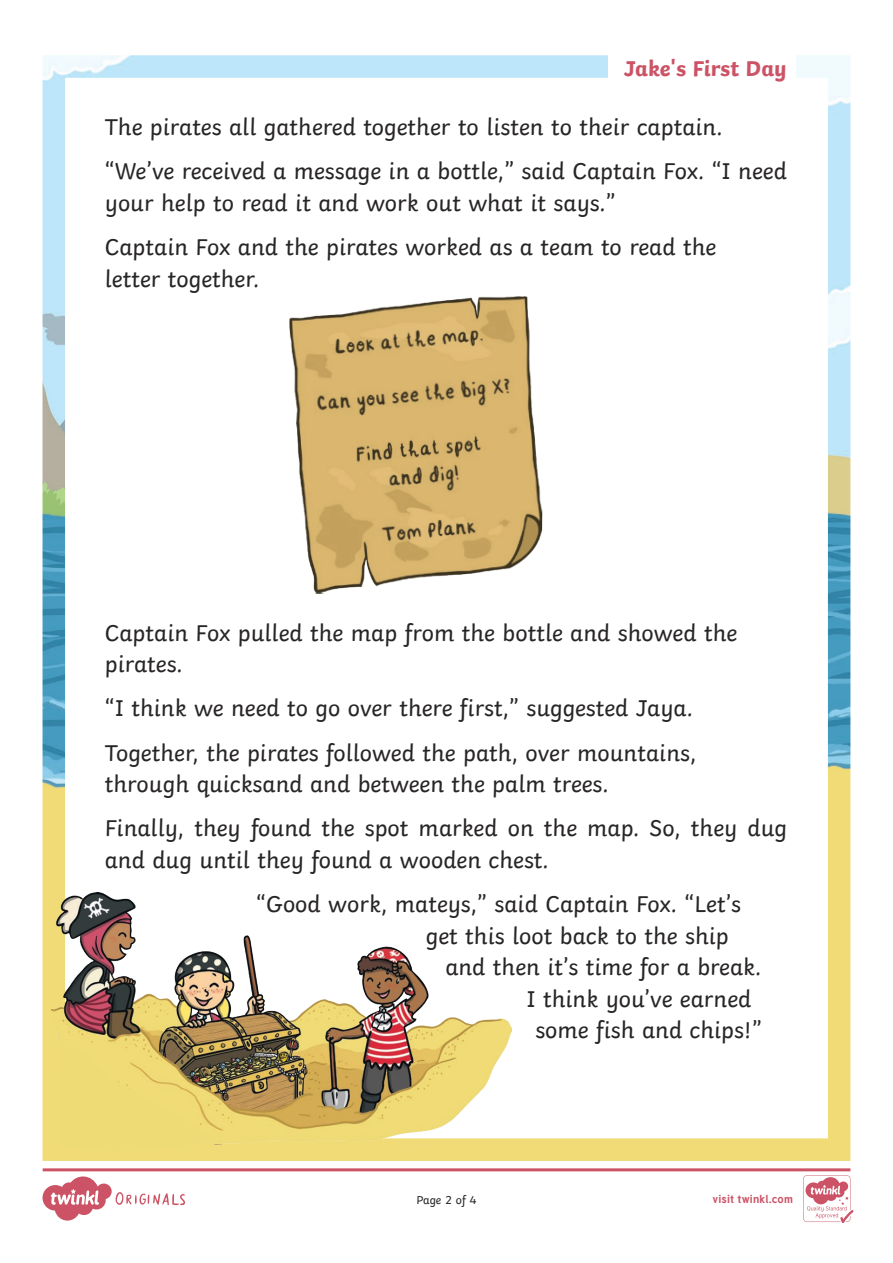
<style>
.page{position:relative;width:893px;height:1263px;background:#fff}
.page>*{position:absolute;margin:0;border:0;box-sizing:border-box;transform-origin:0 0}
.KS1_Body_Copy{font:24px/31.5px "Twinkl";color:#282526}
.Heading_2{font:700 22.5px "Twinkl";color:#cb5365}
.Page_Numbers{font:12px "Twinkl";letter-spacing:-.005em;color:#282526}
.t1{font:700 11.4px "Tuffy";letter-spacing:.015em;color:#cb5365}
</style>
<div class="page">
<img style="left:43px;top:55px;width:807px;height:1106px">
<div style="left:608px;top:45px;width:187px;height:47px;background:#fff"></div>
<img style="left:287px;top:294px;width:257px;height:302px">
<img style="left:51px;top:893px;width:460px;height:252px">
<svg style="left:59px;top:1039px;width:143px;height:112px;background:#e3ce6f"></svg>
<svg style="left:43px;top:1168px;width:810px;height:55px"></svg>
<p class="Heading_2" style="left:624px;top:50px;width:164px">Jake's First Day</p>
<p class="KS1_Body_Copy" style="left:105px;top:109px;width:619px">The pirates all gathered together to listen to their captain.</p>
<p class="KS1_Body_Copy" style="left:105px;top:153px;width:684px">“We’ve received a message in a bottle,” said Captain Fox. “I need your help to read it and work out what it says.”</p>
<p class="KS1_Body_Copy" style="left:105px;top:229px;width:613px">Captain Fox and the pirates worked as a team to read the letter together.</p>
<p class="KS1_Body_Copy" style="left:105px;top:615px;width:634px">Captain Fox pulled the map from the bottle and showed the pirates.</p>
<p class="KS1_Body_Copy" style="left:105px;top:690px;width:590px">“I think we need to go over there first,” suggested Jaya.</p>
<p class="KS1_Body_Copy" style="left:105px;top:735px;width:593px">Together, the pirates followed the path, over mountains, through quicksand and between the palm trees.</p>
<p class="KS1_Body_Copy" style="left:105px;top:810px;width:684px">Finally, they found the spot marked on the map. So, they dug and dug until they found a wooden chest.</p>
<p class="KS1_Body_Copy" style="left:256px;top:886px;width:486px">“Good work, mateys,” said Captain Fox. “Let’s</p>
<p class="KS1_Body_Copy" style="left:426px;top:918px;width:304px">get this loot back to the ship</p>
<p class="KS1_Body_Copy" style="left:445px;top:949px;width:318px">and then it’s time for a break.</p>
<p class="KS1_Body_Copy" style="left:526px;top:981px;width:226px">I think you’ve earned</p>
<p class="KS1_Body_Copy" style="left:535px;top:1012px;width:228px">some fish and chips!”</p>
<p class="Page_Numbers" style="left:416px;top:1191px;width:62px">Page 2 of 4</p>
<p class="t1" style="left:712px;top:1190px;width:82px">visit twinkl.com</p>
</div>
